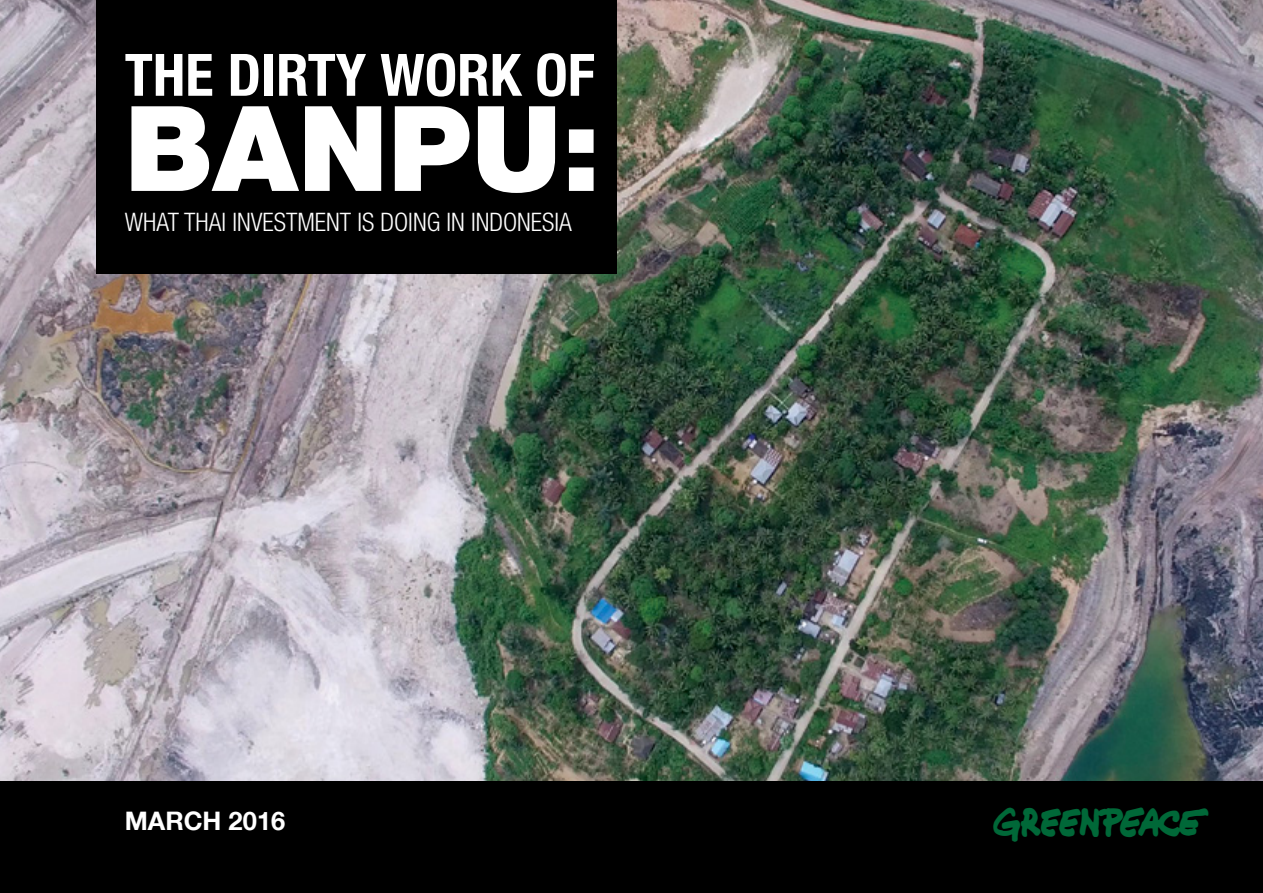
<style>
.page{position:relative;width:1263px;height:893px;background:#fff}
.page>*{position:absolute;margin:0;border:0;box-sizing:border-box;transform-origin:0 0}
.t1{font:900 118.5px "Helvetica Neue LT Com";color:#fff}
.t2{font:700 condensed 58.5px "Helvetica Neue LT Com";color:#fff}
.t3{font:28.5px "Greenpeace Logo";color:#006838}
.t4{font:300 condensed 25.5px "Helvetica Neue LT Com";color:#fff}
.t5{font:700 25.5px "Helvetica Neue LT Com";color:#fff}
</style>
<div class="page">
<img style="left:0;top:0;width:1263px;height:781px">
<div style="left:96px;top:0;width:520px;height:273px;background:#000"></div>
<div style="left:0;top:781px;width:1263px;height:112px;background:#000"></div>
<h2 class="t2" style="left:125px;top:40px;width:472px">THE DIRTY WORK OF</h2>
<h1 class="t1" style="left:125px;top:77px;width:478px">BANPU:</h1>
<p class="t4" style="left:125px;top:207px;width:449px">WHAT THAI INVESTMENT IS DOING IN INDONESIA</p>
<p class="t5" style="left:125px;top:805px;width:162px">MARCH 2016</p>
<p class="t3" style="left:992px;top:808px;width:218px">G</p>
</div>
